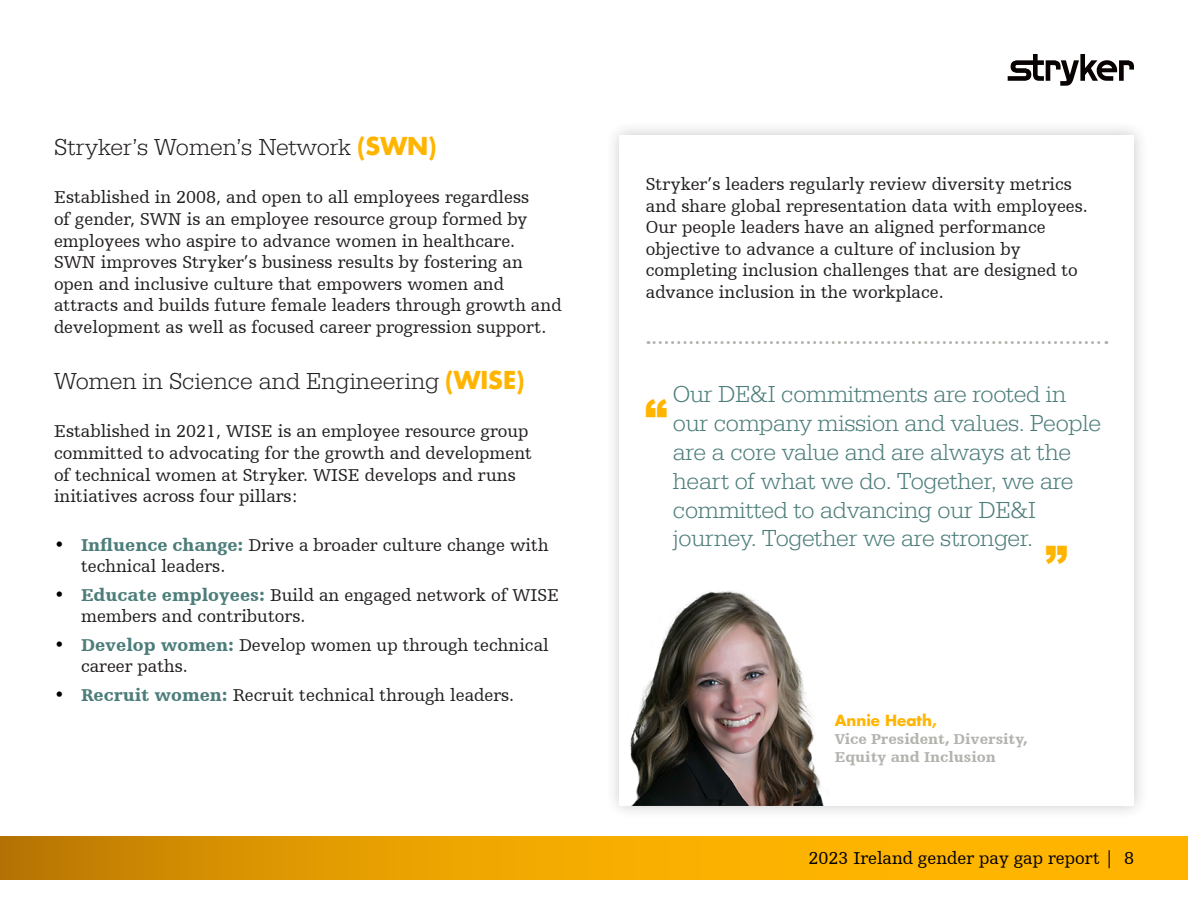
<style>
.page{position:relative;width:1188px;height:918px;background:#fff}
.page>*{position:absolute;margin:0;border:0;box-sizing:border-box;transform-origin:0 0}
.t1{font:900 45px "Arial";color:#ffb500}
.t2{font:300 24px/28.8px "URW Egyptienne TOT";letter-spacing:-.01em;color:#4c7d7a}
.t3{font:300 24px "URW Egyptienne TOT";color:#231f20}
.t4{font:18px/21.6px "Humanist Slabserif 712 BT";color:#231f20}
.t5{font:18px "Humanist Slabserif 712 BT";color:#000}
.t6{font:900 15px/18px "Humanist Slabserif 712 BT";color:#b2b4ae}
.s1{font-family:"Futura For Stryker";font-weight:700;color:#ffb500}
.s2{font-weight:900;color:#000}
.s3{font-weight:900;color:#4c7d7a}
</style>
<div class="page">
<svg style="left:0;top:836px;width:1188px;height:44px;background:#eca400"></svg>
<svg style="left:1008px;top:54px;width:126px;height:32px"></svg>
<div style="left:605px;top:120px;width:545px;height:701px;background:#231f20;opacity:.25"></div>
<div style="left:620px;top:135px;width:514px;height:671px;background:#fff"></div>
<svg style="left:648px;top:341px;width:459px;height:3px"></svg>
<img style="left:630px;top:591px;width:194px;height:215px">
<p class="t3" style="left:54px;top:133px;width:384px">Stryker’s Women’s Network <span class="s1">(SWN)</span></p>
<p class="t4" style="left:54px;top:186px;width:509px">Established in 2008, and open to all employees regardless<br>of gender, SWN is an employee resource group formed by employees who aspire to advance women in healthcare.<br>SWN improves Stryker’s business results by fostering an open and inclusive culture that empowers women and attracts and builds future female leaders through growth and development as well as focused career progression support.</p>
<p class="t3" style="left:54px;top:367px;width:472px">Women in Science and Engineering <span class="s1">(WISE)</span></p>
<p class="t4" style="left:54px;top:420px;width:480px">Established in 2021, WISE is an employee resource group committed to advocating for the growth and development of technical women at Stryker. WISE develops and runs initiatives across four pillars:</p>
<p class="t4" style="left:81px;top:534px;width:469px;text-indent:-27px"><span class="s2">•</span> <span class="s3">Influence change:</span> Drive a broader culture change with technical leaders.</p>
<p class="t4" style="left:81px;top:584px;width:480px;text-indent:-27px"><span class="s2">•</span> <span class="s3">Educate employees:</span> Build an engaged network of WISE members and contributors.</p>
<p class="t4" style="left:81px;top:634px;width:469px;text-indent:-27px"><span class="s2">•</span> <span class="s3">Develop women:</span> Develop women up through technical career paths.</p>
<p class="t4" style="left:54px;top:684px;width:462px"><span class="s2">•</span> <span class="s3">Recruit women:</span> Recruit technical through leaders.</p>
<p class="t4" style="left:646px;top:173px;width:444px">Stryker’s leaders regularly review diversity metrics and share global representation data with employees.<br>Our people leaders have an aligned performance objective to advance a culture of inclusion by completing inclusion challenges that are designed to advance inclusion in the workplace.</p>
<p class="t2" style="left:673px;top:380px;width:430px">Our DE&amp;I commitments are rooted in our company mission and values. People are a core value and are always at the heart of what we do. Together, we are committed to advancing our DE&amp;I journey. Together we are stronger.</p>
<p class="t1" style="left:645px;top:383px;width:24px">“</p>
<p class="t1" style="left:1068px;top:580px;width:24px;rotate:-180deg">“</p>
<p class="t6" style="left:835px;top:712px;width:194px"><span class="s1">Annie Heath,<br></span>Vice President, Diversity,<br>Equity and Inclusion</p>
<p class="t5" style="left:808px;top:847px;width:327px">2023 Ireland gender pay gap report | 8</p>
</div>
